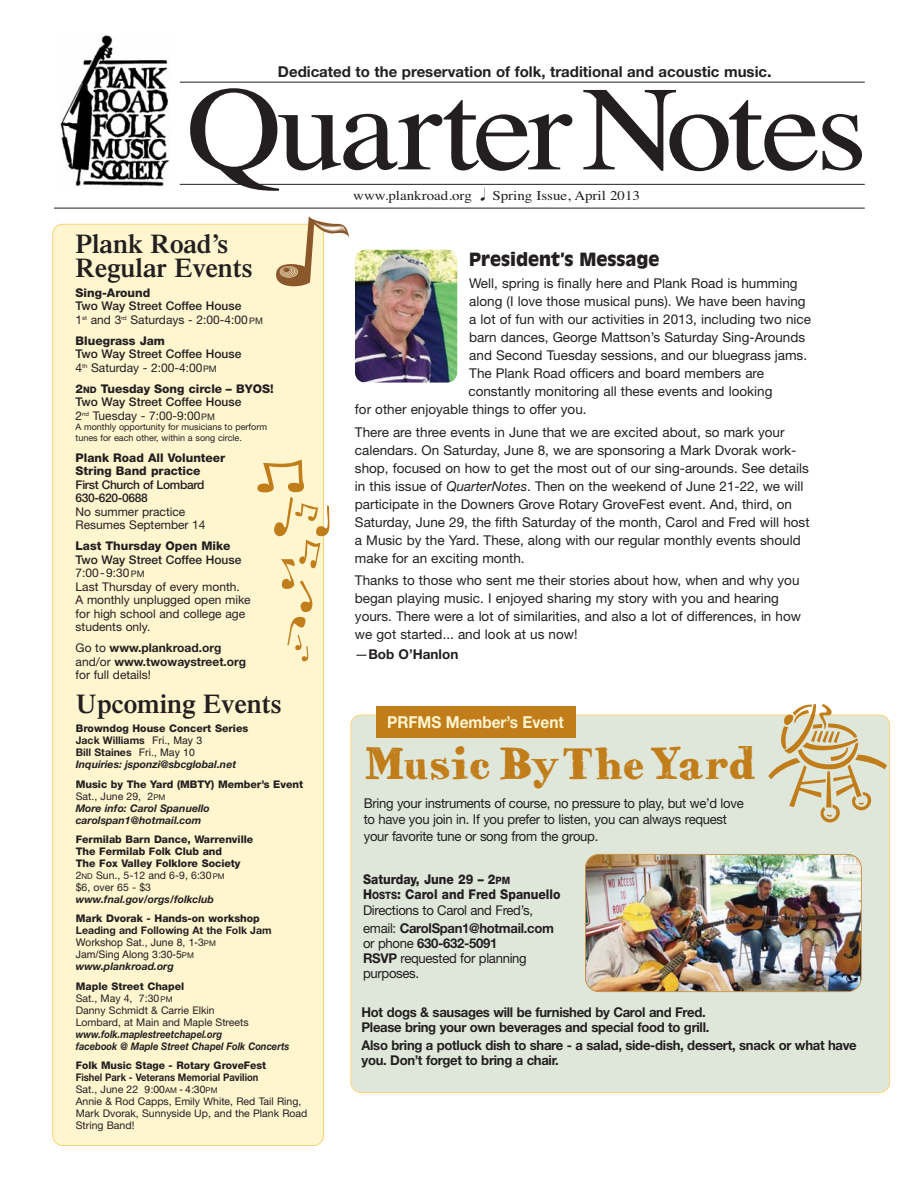
<style>
.page{position:relative;width:918px;height:1188px;background:#fff}
.page>*{position:absolute;margin:0;border:0;box-sizing:border-box;transform-origin:0 0}
.t1{font:252px "Musicelements";color:#c07d19}
.t2{font:120px "Times";letter-spacing:-.04em;color:#231f20;scale:1.11 1}
.t3{font:118.5px "Df Diversions Plain";color:#c07d19}
.t4{font:88.5px "Musicelements";color:#8a582a}
.t5{font:500 37.5px "HVD Bodedo";letter-spacing:-.01em;color:#c07d19}
.t6{font:600 27px/24px "Times";color:#231f20}
.t7{font:900 18px "Antique Olive";color:#231f20}
.t8{font:700 16.5px "Helvetica Neue";color:#fff5cf;scale:.93 1}
.t9{font:700 15px "Helvetica Neue";color:#231f20}
.t10{font:13.5px/18px "Helvetica Neue";color:#231f20}
.t11{font:13.5px/16.5px "Helvetica Neue";letter-spacing:-.02em;color:#231f20}
.t12{font:700 13.5px/15px "Helvetica Neue";letter-spacing:-.02em;color:#231f20}
.t13{font:800 13.5px/15px "Helvetica Neue";color:#231f20;scale:.9 1}
.t14{font:13.5px "Times";color:#231f20;scale:1.11 1}
.t15{font:700 13.5px "Helvetica Neue";color:#231f20}
.t16{font:13.5px "Sonata";color:#231f20}
.t17{font:12px/13.5px "Helvetica Neue";color:#231f20}
.t18{font:800 12px/13.5px "Helvetica Neue";color:#231f20}
.t19{font:700 12px/13.5px "Helvetica Neue";color:#231f20}
.t20{font:500 12px/13.5px "Helvetica Neue";color:#231f20}
.t21{font:500 12px/13.5px "Helvetica Neue";letter-spacing:-.03em;color:#231f20}
.t22{font:italic 700 10.5px/12px "Helvetica Neue";color:#231f20}
.t23{font:10.5px/12px "Helvetica Neue";color:#231f20}
.t24{font:800 10.5px/12px "Helvetica Neue";color:#231f20}
.t25{font:italic 700 10.5px/12px "Helvetica Neue";color:#231f20;scale:.9 1}
.t26{font:10.5px/12px "Helvetica";color:#231f20}
.t27{font:700 10.5px "Helvetica Neue";color:#231f20}
.t28{font:9px/10.5px "Helvetica Neue";color:#231f20}
.s1{font-size:16.5px}
.s2{font-weight:500}
.s3{font-size:9px}
.s4{font-weight:400}
.s5{font-weight:400;font-size:9px}
.s6{font-style:italic}
.s7{font-weight:800;font-style:normal}
.s8{font-style:normal}
.s9{font-family:"Helvetica";font-weight:400;font-style:normal}
.s10{font-weight:400;font-style:normal}
.s11{font-weight:400;font-style:normal;font-size:7.8px}
.s12{font-weight:400;font-size:7.8px}
.s13{font-family:"Helvetica Neue"}
.s14{font-family:"Helvetica Neue";font-size:7.8px}
.s15{font-weight:800}
.s16{font-size:7.8px}
.s17{font-weight:700}
.s18{font-family:"Helvetica"}
.s19{font-size:10.2px}
</style>
<div class="page">
<img style="left:60px;top:35px;width:110px;height:152px">
<div style="left:53px;top:225px;width:270px;height:920px;background:#fff5cf;border-radius:10px"></div>
<div style="left:52px;top:224px;width:272px;height:922px;border:2px solid #fec34d;border-radius:10px"></div>
<hr style="left:180px;top:82px;width:685px;height:1px;background:#231f20">
<hr style="left:180px;top:184px;width:685px;height:1px;background:#231f20">
<hr style="left:54px;top:208px;width:811px;height:1px;background:#231f20">
<div style="left:351px;top:715px;width:538px;height:377px;background:#dfe7da"></div>
<div style="left:351px;top:715px;width:539px;height:378px;border:2px solid #fec34d;border-radius:10px"></div>
<img style="left:355px;top:250px;width:102px;height:133px;border-radius:10px">
<div style="left:376px;top:706px;width:200px;height:32px;background:#c07d19"></div>
<img style="left:586px;top:855px;width:275px;height:136px;border-radius:14px">
<div style="left:585px;top:854px;width:277px;height:138px;border:2px solid #c07d19;border-radius:14px"></div>
<p class="t9" style="left:278px;top:67px;width:495px">Dedicated to the preservation of folk, traditional and acoustic music<span class="s1">.</span></p>
<h2 class="t2" style="left:186px;top:85px;width:615px">QuarterNotes</h2>
<p class="t14" style="left:353px;top:190px;width:108px">www.plankroad.org</p>
<p class="t14" style="left:492px;top:190px;width:134px">Spring Issue, April 2013</p>
<h3 class="t6" style="left:76px;top:234px;width:178px">Plank Road’s<br>Regular Events</h3>
<p class="t18" style="left:76px;top:287px;width:76px">Sing-Around</p>
<p class="t17" style="left:76px;top:301px;width:189px"><span class="s2">Two Way Street Coffee House<br></span>1<sup>st</sup> and 3<sup>rd</sup> Saturdays - 2:00-4:00<span class="s3">PM</span></p>
<p class="t18" style="left:76px;top:335px;width:91px">Bluegrass Jam</p>
<p class="t20" style="left:76px;top:348px;width:167px">Two Way Street Coffee House<br><span class="s4">4</span><sup>th</sup> <span class="s4">Saturday - 2:00-4:00</span><span class="s5">PM</span></p>
<p class="t18" style="left:76px;top:383px;width:200px">2<span class="s3">ND</span> Tuesday Song circle – BYOS!<br><span class="s2">Two Way Street Coffee House<br></span><span class="s4">2</span><sup>nd</sup> <span class="s4">Tuesday - 7:00-9:00</span><span class="s5">PM</span></p>
<p class="t28" style="left:76px;top:423px;width:193px">A monthly opportunity for musicians to perform tunes for each other, within a song circle.</p>
<p class="t18" style="left:76px;top:452px;width:151px">Plank Road All Volunteer<br>String Band practice</p>
<p class="t21" style="left:76px;top:479px;width:130px">First Church of Lombard<br>630-620-0688</p>
<p class="t17" style="left:76px;top:506px;width:132px">No summer practice<br>Resumes September 14</p>
<p class="t18" style="left:76px;top:540px;width:156px">Last Thursday Open Mike</p>
<p class="t17" style="left:76px;top:554px;width:177px"><span class="s2">Two Way Street Coffee House<br></span>7:00-9:30<span class="s3">PM<br></span>Last Thursday of every month.<br>A monthly unplugged open mike for high school and college age students only.</p>
<p class="t19" style="left:76px;top:642px;width:172px"><span class="s4">Go to</span> www.plankroad.org <span class="s4">and/or</span> www.twowaystreet.org <span class="s4">for full details!</span></p>
<p class="t16" style="left:481px;top:186px;width:6px">-</p>
<h3 class="t4" style="left:276px;top:204px;width:78px">U</h3>
<h3 class="t7" style="left:469px;top:252px;width:192px">President’s Message</h3>
<p class="t10" style="left:469px;top:276px;width:330px">Well, spring is finally here and Plank Road is humming</p>
<p class="t10" style="left:469px;top:294px;width:338px">along (I love those musical puns). We have been having</p>
<p class="t10" style="left:469px;top:312px;width:343px">a lot of fun with our activities in 2013, including two nice</p>
<p class="t10" style="left:469px;top:330px;width:337px">barn dances, George Mattson’s Saturday Sing-Arounds</p>
<p class="t10" style="left:469px;top:348px;width:339px">and Second Tuesday sessions, and our bluegrass jams.</p>
<p class="t10" style="left:469px;top:366px;width:296px">The Plank Road officers and board members are</p>
<p class="t10" style="left:468px;top:384px;width:305px">constantly monitoring all these events and looking</p>
<p class="t10" style="left:355px;top:402px;width:233px">for other enjoyable things to offer you.</p>
<p class="t10" style="left:355px;top:424px;width:456px">There are three events in June that we are excited about, so mark your calendars. On Saturday, June 8, we are sponsoring a Mark Dvorak work&shy;shop, focused on how to get the most out of our sing-arounds. See details in this issue of <span class="s6">QuarterNotes</span>. Then on the weekend of June 21-22, we will participate in the Downers Grove Rotary GroveFest event. And, third, on Saturday, June 29, the fifth Saturday of the month, Carol and Fred will host a Music by the Yard. These, along with our regular monthly events should make for an exciting month.</p>
<p class="t10" style="left:355px;top:573px;width:448px">Thanks to those who sent me their stories about how, when and why you began playing music. I enjoyed sharing my story with you and hearing yours. There were a lot of similarities, and also a lot of differences, in how we got started... and look at us now!</p>
<p class="t15" style="left:355px;top:649px;width:105px"><span class="s4">—</span>Bob O’Hanlon</p>
<h1 class="t1" style="left:257px;top:427px;width:77px">N</h1>
<h3 class="t6" style="left:76px;top:695px;width:207px">Upcoming Events</h3>
<p class="t22" style="left:76px;top:723px;width:174px"><span class="s7">Browndog House Concert Series<br></span><span class="s8">Jack Williams</span> <span class="s9">Fri., May 3<br></span><span class="s8">Bill Staines</span> <span class="s9">Fri., May 10<br></span>Inquiries: jsponzi@sbcglobal.net</p>
<p class="t22" style="left:76px;top:779px;width:229px"><span class="s7">Music by The Yard (MBTY) Member’s Event<br></span><span class="s10">Sat., June 29, 2</span><span class="s11">PM<br></span>More info: Carol Spanuello carolspan1@hotmail.com</p>
<p class="t24" style="left:76px;top:834px;width:179px">Fermilab Barn Dance, Warrenville<br>The Fermilab Folk Club and<br>The Fox Valley Folklore Society<br><span class="s4">2</span><span class="s12">ND</span> <span class="s4">Sun., 5-12 and 6-9, 6:30</span><span class="s12">PM<br></span><span class="s4">$6, over 65 - $3</span></p>
<p class="t22" style="left:76px;top:894px;width:140px">www.fnal.gov/orgs/folkclub</p>
<p class="t24" style="left:76px;top:914px;width:186px">Mark Dvorak - Hands-on workshop</p>
<p class="t27" style="left:76px;top:927px;width:197px">Leading and Following At the Folk Jam</p>
<p class="t26" style="left:76px;top:938px;width:142px">Workshop Sat., June 8, 1-<span class="s13">3</span><span class="s14">PM<br></span>Jam/Sing Along 3:30-5<span class="s14">PM</span></p>
<p class="t22" style="left:76px;top:962px;width:100px">www.plankroad.org</p>
<p class="t23" style="left:76px;top:981px;width:174px"><span class="s15">Maple Street Chapel<br></span>Sat., May 4, 7:30<span class="s16">PM<br></span>Danny Schmidt &amp; Carrie Elkin<br>Lombard, at Main and Maple Streets</p>
<p class="t25" style="left:76px;top:1029px;width:239px">www.folk.maplestreetchapel.org<br>facebook @ Maple Street Chapel Folk Concerts</p>
<p class="t24" style="left:76px;top:1060px;width:192px">Folk Music Stage - Rotary GroveFest</p>
<p class="t23" style="left:76px;top:1073px;width:233px"><span class="s17">Fishel Park - Veterans Memorial Pavilion<br></span>Sat., June 22 <span class="s18">9:00</span><span class="s16">AM</span> <span class="s18">- 4:30</span><span class="s16">PM<br></span>Annie &amp; Rod Capps, Emily White, Red Tail Ring, Mark Dvorak, Sunnyside Up, and the Plank Road String Band!</p>
<p class="t8" style="left:387px;top:716px;width:191px">PRFMS Member’s Event</p>
<h3 class="t5" style="left:364px;top:744px;width:394px">Music ByTheYard</h3>
<p class="t11" style="left:364px;top:796px;width:382px">Bring your instruments of course, no pressure to play, but we’d love to have you join in. If you prefer to listen, you can always request your favorite tune or song from the group.</p>
<p class="t13" style="left:363px;top:873px;width:221px">Saturday, June 29 – 2<span class="s19">PM<br></span>H<span class="s19">OSTS</span>: Carol and Fred Spanuello</p>
<p class="t11" style="left:363px;top:903px;width:193px;line-height:18px">Directions to Carol and Fred’s, email: <span class="s17">CarolSpan1@hotmail.com</span></p>
<p class="t11" style="left:363px;top:937px;width:165px;line-height:15px">or phone <span class="s17">630-632-5091<br>RSVP</span> requested for planning purposes.</p>
<h3 class="t3" style="left:761px;top:699px;width:134px">9</h3>
<p class="t12" style="left:362px;top:1006px;width:349px">Hot dogs &amp; sausages will be furnished by Carol and Fred.<br>Please bring your own beverages and special food to grill.</p>
<p class="t12" style="left:362px;top:1039px;width:497px">Also bring a potluck dish to share - a salad, side-dish, dessert, snack or what have you. Don’t forget to bring a chair.</p>
</div>
